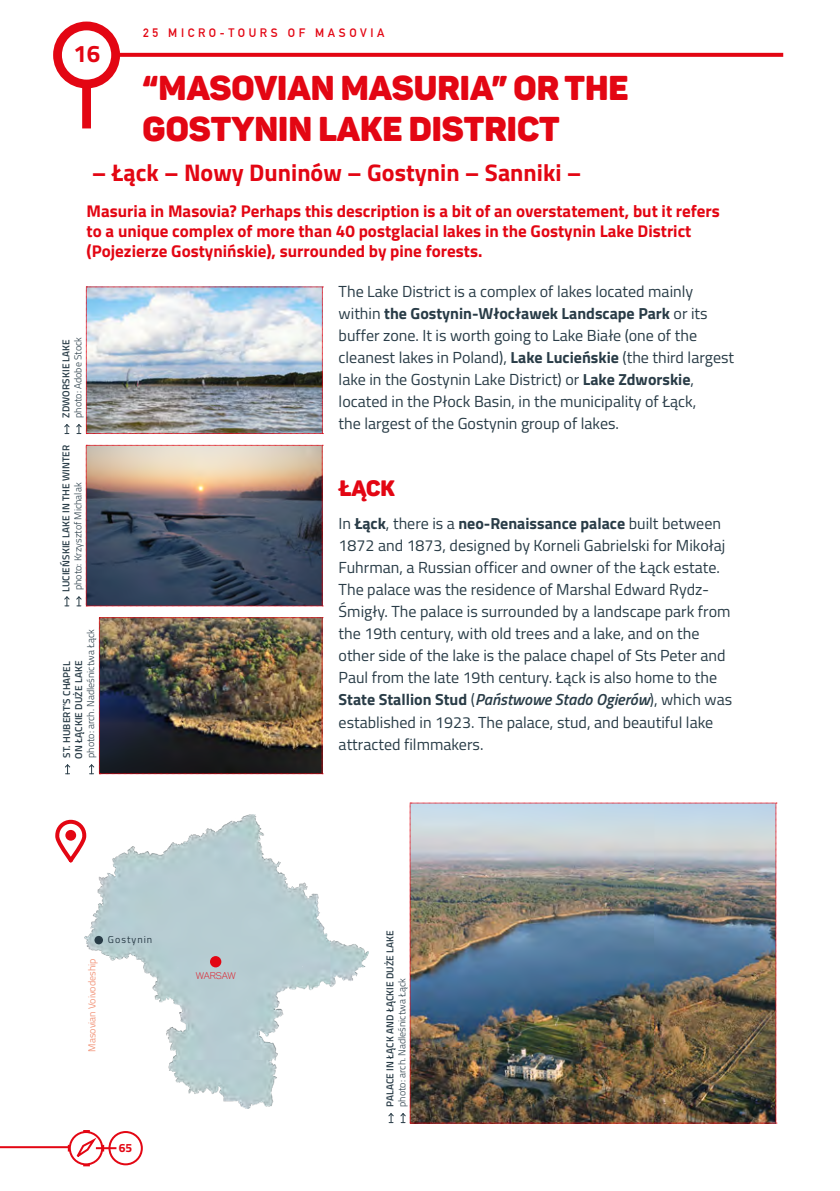
<style>
.page{position:relative;width:840px;height:1191px;background:#fff}
.page>*{position:absolute;margin:0;border:0;box-sizing:border-box;transform-origin:0 0}
.t1{font:34px/40.8px "Panton Black Caps";color:#e30613}
.t2{font:700 24px "Titillium";color:#e30613}
.t3{font:22px "Panton Black Caps";color:#e30613}
.t4{font:700 17px/20.4px "Titillium";color:#e30613}
.t5{font:16px/22px "Titillium";color:#293c47}
.t6{font:700 12px "DIN Alternate";letter-spacing:.3em;color:#e30613}
.t7{font:700 12px "Titillium";color:#e30613}
.t8{font:600 10px/12px "Titillium";letter-spacing:.01em;color:#293c47}
.t9{font:300 10px "Titillium";color:#293c47}
.t10{font:300 10px "Titillium";color:#f08262}
.t11{font:10px "Titillium";letter-spacing:.1em;color:#293c47}
.t12{font:9.6px "Panton Light Caps";letter-spacing:-.015em;color:#e30613}
.s1{font-weight:700}
.s2{font-weight:600;font-style:italic}
</style>
<div class="page">
<svg style="left:68px;top:1130px;width:36px;height:36px"></svg>
<div style="left:108px;top:1131px;width:35px;height:34px;border:2px solid #e30613;border-radius:50%"></div>
<hr style="left:0;top:1146px;width:69px;height:2px;background:#e30613">
<hr style="left:96px;top:1147px;width:20px;height:2px;background:#e30613">
<div style="left:53px;top:22px;width:67px;height:66px;border:9px solid #e30613;border-radius:50%"></div>
<div style="left:82px;top:83px;width:9px;height:45px;background:#e30613"></div>
<svg style="left:115px;top:53px;width:667px;height:4px;background:#e30f1c"></svg>
<svg style="left:64px;top:424px;width:6px;height:10px"></svg>
<img style="left:76px;top:286px;width:247px;height:148px">
<svg style="left:64px;top:596px;width:6px;height:10px"></svg>
<svg style="left:76px;top:445px;width:247px;height:161px;background:#737177"></svg>
<svg style="left:388px;top:1113px;width:6px;height:10px"></svg>
<img style="left:400px;top:802px;width:376px;height:321px">
<img style="left:84px;top:864px;width:284px;height:244px">
<div style="left:210px;top:956px;width:11px;height:11px;background:#e30613;border-radius:50%"></div>
<img style="left:55px;top:617px;width:268px;height:247px">
<div style="left:66px;top:831px;width:9px;height:8px;background:#e30613;border-radius:50%"></div>
<div style="left:65px;top:830px;width:11px;height:10px;border:2px solid #e30613;border-radius:50%"></div>
<div style="left:94px;top:936px;width:9px;height:8px;background:#293c47;border-radius:50%"></div>
<h2 class="t2" style="left:73px;top:35px;width:28px">16</h2>
<p class="t6" style="left:143px;top:24px;width:242px">25 MICRO-TOURS OF MASOVIA</p>
<h1 class="t1" style="left:142px;top:67px;width:487px">“MASOVIAN MASURIA” OR THE<br>GOSTYNIN LAKE DISTRICT</h1>
<h2 class="t2" style="left:92px;top:154px;width:491px">– Łąck – Nowy Duninów – Gostynin – Sanniki –</h2>
<p class="t4" style="left:86px;top:199px;width:634px">Masuria in Masovia? Perhaps this description is a bit of an overstatement, but it refers to a unique complex of more than 40 postglacial lakes in the Gostynin Lake District (Pojezierze Gostynińskie), surrounded by pine forests.</p>
<p class="t8" style="left:59px;top:418px;width:80px;rotate:-90deg">ZDWORSKIE LAKE</p>
<p class="t9" style="left:71px;top:418px;width:82px;rotate:-90deg">photo: Adobe Stock</p>
<p class="t8" style="left:59px;top:592px;width:149px;rotate:-90deg">LUCIEŃSKIE LAKE IN THE WINTER</p>
<p class="t9" style="left:71px;top:590px;width:109px;rotate:-90deg">photo: Krzysztof Michalak</p>
<p class="t9" style="left:83px;top:758px;width:130px;rotate:-90deg">photo: arch. Nadleśnictwa Łąck</p>
<p class="t8" style="left:60px;top:758px;width:99px;rotate:-90deg">ST. HUBERT’S CHAPEL<br>ON ŁĄCKIE DUŻE LAKE</p>
<p class="t10" style="left:85px;top:1051px;width:94px;rotate:-90deg">Masovian Voivodeship</p>
<p class="t11" style="left:108px;top:932px;width:46px">Gostynin</p>
<p class="t7" style="left:119px;top:1138px;width:15px">65</p>
<p class="t12" style="left:196px;top:969px;width:42px">WARSAW</p>
<p class="t5" style="left:338px;top:280px;width:397px">The Lake District is a complex of lakes located mainly within <span class="s1">the Gostynin-Włocławek Landscape Park</span> or its buffer zone. It is worth going to Lake Białe (one of the cleanest lakes in Poland), <span class="s1">Lake Lucieńskie</span> (the third largest lake in the Gostynin Lake District) or <span class="s1">Lake Zdworskie</span>, located in the Płock Basin, in the municipality of Łąck,<br>the largest of the Gostynin group of lakes.</p>
<h3 class="t3" style="left:338px;top:474px;width:58px">ŁĄCK</h3>
<p class="t5" style="left:338px;top:512px;width:395px">In <span class="s1">Łąck</span>, there is a <span class="s1">neo-Renaissance palace</span> built between 1872 and 1873, designed by Korneli Gabrielski for Mikołaj Fuhrman, a Russian officer and owner of the Łąck estate.<br>The palace was the residence of Marshal Edward Rydz-Śmigły. The palace is surrounded by a landscape park from the 19th century, with old trees and a lake, and on the other side of the lake is the palace chapel of Sts Peter and Paul from the late 19th century. Łąck is also home to the <span class="s1">State Stallion Stud</span> (<span class="s2">Państwowe Stado Ogierów</span>), which was established in 1923. The palace, stud, and beautiful lake attracted filmmakers.</p>
<p class="t8" style="left:383px;top:1106px;width:178px;rotate:-90deg">PALACE IN ŁĄCK AND ŁĄCKIE DUŻE LAKE</p>
<p class="t9" style="left:394px;top:1106px;width:130px;rotate:-90deg">photo: arch. Nadleśnictwa Łąck</p>
</div>
